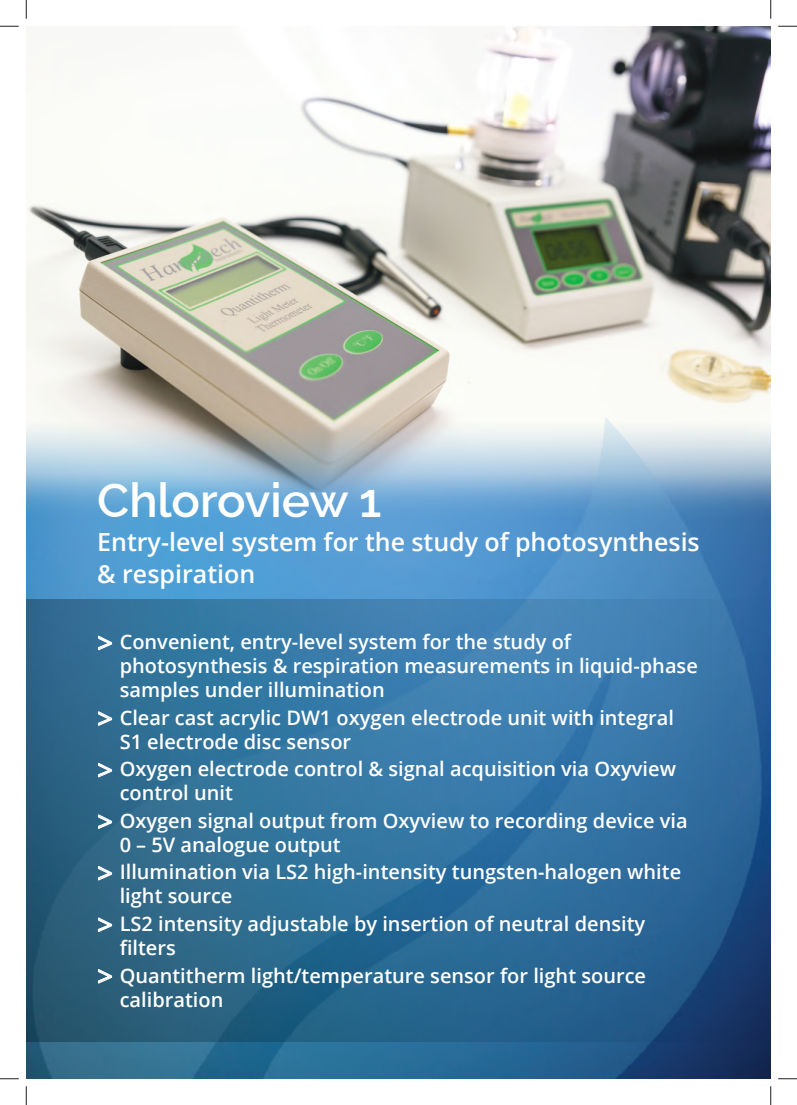
<style>
.page{position:relative;width:797px;height:1105px;background:#fff}
.page>*{position:absolute;margin:0;border:0;box-sizing:border-box;transform-origin:0 0}
.t1{font:600 47.5px "Raleway";color:#fff}
.t2{font:600 25px/32.5px "Open Sans";color:#fff}
.t3{font:600 20px/24px "Open Sans";color:#fff}
.s1{font-weight:400;font-size:27.5px}
</style>
<div class="page">
<img style="left:26px;top:26px;width:744px;height:1053px">
<svg style="left:26px;top:599px;width:744px;height:442px;background:#2f6d98"></svg>
<svg style="left:97px;top:634px;width:16px;height:17px"></svg>
<svg style="left:97px;top:710px;width:16px;height:17px"></svg>
<svg style="left:97px;top:761px;width:16px;height:17px"></svg>
<svg style="left:97px;top:813px;width:16px;height:17px"></svg>
<svg style="left:97px;top:864px;width:16px;height:17px"></svg>
<svg style="left:97px;top:916px;width:16px;height:17px"></svg>
<svg style="left:97px;top:967px;width:16px;height:18px"></svg>
<svg style="left:0;top:25px;width:19px;height:2px"></svg>
<svg style="left:778px;top:25px;width:19px;height:2px"></svg>
<svg style="left:0;top:1078px;width:19px;height:1px"></svg>
<svg style="left:778px;top:1078px;width:19px;height:1px"></svg>
<svg style="left:25px;top:0;width:2px;height:19px"></svg>
<svg style="left:25px;top:1086px;width:2px;height:19px"></svg>
<svg style="left:770px;top:0;width:1px;height:19px"></svg>
<svg style="left:770px;top:1086px;width:1px;height:19px"></svg>
<h1 class="t1" style="left:97px;top:472px;width:286px">Chloroview 1</h1>
<p class="t2" style="left:97px;top:525px;width:604px">Entry-level system for the study of photosynthesis &amp; respiration</p>
<p class="t3" style="left:120px;top:629px;width:579px;text-indent:-22px"><span class="s1">&gt;</span> Convenient, entry-level system for the study of photosynthesis &amp; respiration measurements in liquid-phase samples under illumination</p>
<p class="t3" style="left:120px;top:705px;width:556px;text-indent:-22px"><span class="s1">&gt;</span> Clear cast acrylic DW1 oxygen electrode unit with integral<br>S1 electrode disc sensor</p>
<p class="t3" style="left:120px;top:757px;width:558px;text-indent:-22px"><span class="s1">&gt;</span> Oxygen electrode control &amp; signal acquisition via Oxyview control unit</p>
<p class="t3" style="left:120px;top:808px;width:569px;text-indent:-22px"><span class="s1">&gt;</span> Oxygen signal output from Oxyview to recording device via<br>0 – 5V analogue output</p>
<p class="t3" style="left:120px;top:860px;width:563px;text-indent:-22px"><span class="s1">&gt;</span> Illumination via LS2 high-intensity tungsten-halogen white light source</p>
<p class="t3" style="left:120px;top:911px;width:527px;text-indent:-22px"><span class="s1">&gt;</span> LS2 intensity adjustable by insertion of neutral density filters</p>
<p class="t3" style="left:120px;top:963px;width:528px;text-indent:-22px"><span class="s1">&gt;</span> Quantitherm light/temperature sensor for light source calibration</p>
</div>
